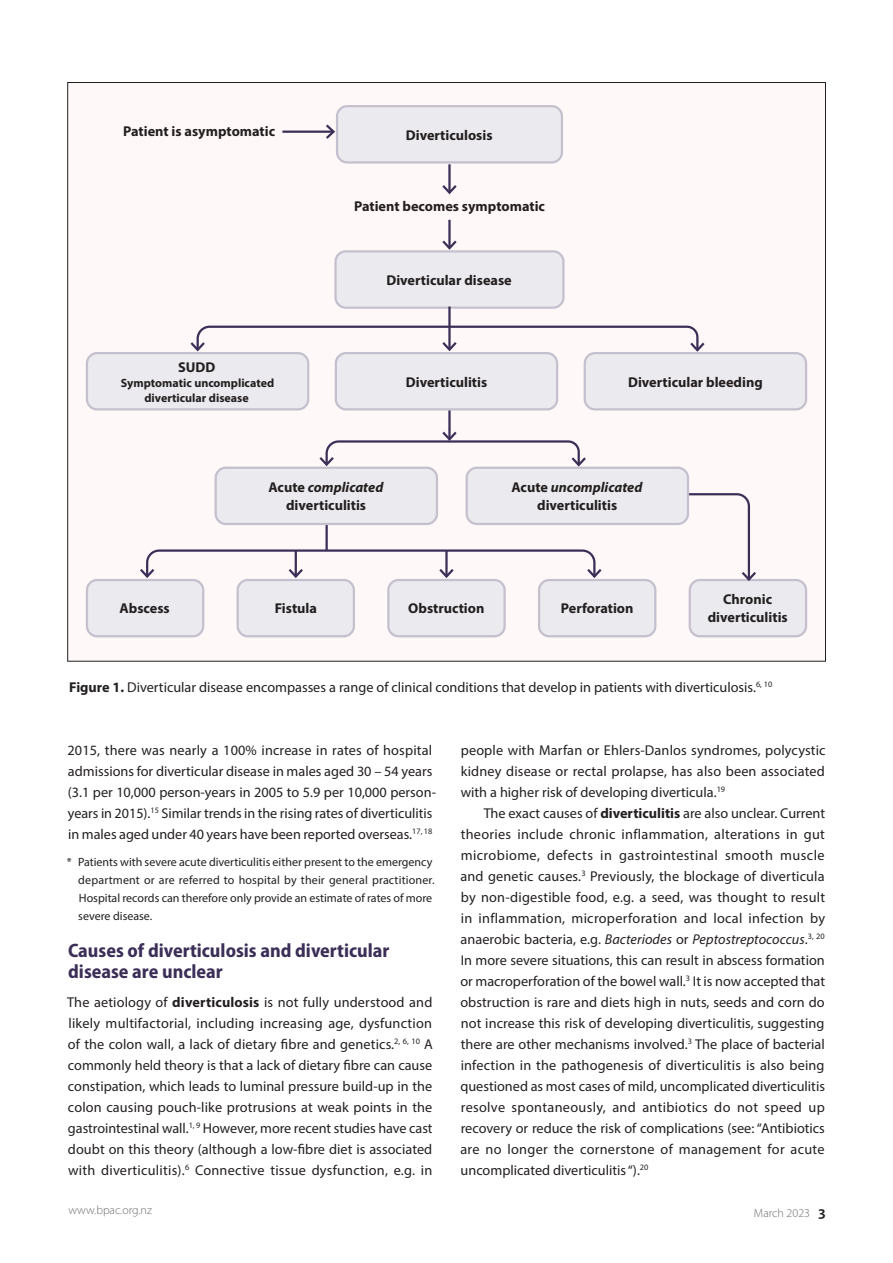
<style>
.page{position:relative;width:893px;height:1263px;background:#fff}
.page>*{position:absolute;margin:0;border:0;box-sizing:border-box;transform-origin:0 0}
.A_head{font:700 semi-condensed 19.5px/21px "Myriad Pro";color:#3b2e57}
.Body-First_Line_Inde{font:14.25px/21px "Myriad Pro";color:#231f20}
.Body{font:14.25px/21px "Myriad Pro";color:#231f20;text-align:justify}
.Body-2{font:700 14.25px/18px "Myriad Pro";color:#231f20;text-align:center}
.Body-3{font:italic 700 14.25px "Myriad Pro";color:#231f20}
.Footnote{font:12px/18px "Myriad Pro";color:#231f20}
.Body-4{font:700 12px/15px "Myriad Pro";color:#231f20;text-align:center}
.t1{font:300 12px "Myriad Pro";color:#6c6d70}
.s1{font-style:normal}
.s2{font-style:italic}
.s3{font-weight:700}
.s4{font-weight:600;font-size:15.75px;color:#231f20}
</style>
<div class="page">
<div style="left:68px;top:82px;width:757px;height:579px;background:#fef8f8"></div>
<div style="left:337px;top:106px;width:225px;height:56px;background:#ebeaee;border-radius:10px"></div>
<div style="left:336px;top:105px;width:227px;height:59px;border:2px solid #c4c0cd;border-radius:10px"></div>
<hr style="left:448px;top:164px;width:3px;height:29px;background:#3b2e57">
<svg style="left:442px;top:183px;width:15px;height:12px"></svg>
<div style="left:336px;top:251px;width:227px;height:57px;background:#ebeaee;border-radius:10px"></div>
<div style="left:334px;top:250px;width:231px;height:59px;border:2px solid #c4c0cd;border-radius:10px"></div>
<div style="left:87px;top:353px;width:221px;height:56px;background:#ebeaee;border-radius:10px"></div>
<div style="left:86px;top:352px;width:223px;height:58px;border:2px solid #c4c0cd;border-radius:10px"></div>
<div style="left:336px;top:353px;width:221px;height:56px;background:#ebeaee;border-radius:10px"></div>
<div style="left:335px;top:352px;width:223px;height:58px;border:2px solid #c4c0cd;border-radius:10px"></div>
<div style="left:585px;top:353px;width:221px;height:56px;background:#ebeaee;border-radius:10px"></div>
<div style="left:584px;top:352px;width:223px;height:58px;border:2px solid #c4c0cd;border-radius:10px"></div>
<div style="left:216px;top:468px;width:221px;height:56px;background:#ebeaee;border-radius:10px"></div>
<div style="left:215px;top:467px;width:223px;height:58px;border:2px solid #c4c0cd;border-radius:10px"></div>
<div style="left:467px;top:468px;width:221px;height:56px;background:#ebeaee;border-radius:10px"></div>
<div style="left:466px;top:467px;width:223px;height:58px;border:2px solid #c4c0cd;border-radius:10px"></div>
<div style="left:87px;top:580px;width:116px;height:56px;background:#ebeaee;border-radius:10px"></div>
<div style="left:86px;top:579px;width:118px;height:58px;border:2px solid #c4c0cd;border-radius:10px"></div>
<div style="left:238px;top:580px;width:116px;height:56px;background:#ebeaee;border-radius:10px"></div>
<div style="left:237px;top:579px;width:118px;height:58px;border:2px solid #c4c0cd;border-radius:10px"></div>
<div style="left:388px;top:580px;width:117px;height:56px;background:#ebeaee;border-radius:10px"></div>
<div style="left:387px;top:579px;width:119px;height:58px;border:2px solid #c4c0cd;border-radius:10px"></div>
<div style="left:539px;top:580px;width:116px;height:56px;background:#ebeaee;border-radius:10px"></div>
<div style="left:538px;top:579px;width:118px;height:58px;border:2px solid #c4c0cd;border-radius:10px"></div>
<div style="left:690px;top:580px;width:116px;height:56px;background:#ebeaee;border-radius:10px"></div>
<div style="left:689px;top:579px;width:118px;height:58px;border:2px solid #c4c0cd;border-radius:10px"></div>
<hr style="left:282px;top:131px;width:51px;height:2px;background:#3b2e57">
<svg style="left:323px;top:122px;width:14px;height:19px"></svg>
<hr style="left:448px;top:220px;width:3px;height:28px;background:#3b2e57">
<svg style="left:440px;top:238px;width:19px;height:13px"></svg>
<hr style="left:448px;top:307px;width:3px;height:43px;background:#3b2e57">
<svg style="left:188px;top:324px;width:519px;height:29px"></svg>
<hr style="left:448px;top:410px;width:3px;height:29px;background:#3b2e57">
<svg style="left:317px;top:429px;width:271px;height:39px"></svg>
<svg style="left:687px;top:492px;width:71px;height:91px"></svg>
<svg style="left:138px;top:549px;width:466px;height:31px"></svg>
<hr style="left:325px;top:525px;width:3px;height:25px;background:#3b2e57">
<p class="Body-2" style="left:123px;top:122px;width:153px">Patient is asymptomatic</p>
<p class="Body-2" style="left:406px;top:125px;width:88px">Diverticulosis</p>
<p class="Body-2" style="left:354px;top:197px;width:192px">Patient becomes symptomatic</p>
<p class="Body-2" style="left:386px;top:271px;width:127px">Diverticular disease</p>
<p class="Body-2" style="left:178px;top:357px;width:39px">SUDD</p>
<p class="Body-4" style="left:121px;top:375px;width:155px">Symptomatic uncomplicated diverticular disease</p>
<p class="Body-2" style="left:406px;top:372px;width:83px">Diverticulitis</p>
<p class="Body-2" style="left:628px;top:372px;width:136px">Diverticular bleeding</p>
<p class="Body-3" style="left:268px;top:478px;width:116px"><span class="s1">Acute</span> complicated</p>
<p class="Body-2" style="left:286px;top:496px;width:81px">diverticulitis</p>
<p class="Body-2" style="left:511px;top:478px;width:132px">Acute <span class="s2">uncomplicated </span>diverticulitis</p>
<p class="Body-2" style="left:120px;top:599px;width:52px">Abscess</p>
<p class="Body-2" style="left:275px;top:599px;width:44px">Fistula</p>
<p class="Body-2" style="left:408px;top:599px;width:78px">Obstruction</p>
<p class="Body-2" style="left:561px;top:599px;width:74px">Perforation</p>
<p class="Body-2" style="left:708px;top:590px;width:81px">Chronic diverticulitis</p>
<p class="Body" style="left:69px;top:676px;width:705px"><span class="s3">Figure 1.</span> Diverticular disease encompasses a range of clinical conditions that develop in patients with diverticulosis.<sup>6,</sup> <sup>10</sup></p>
<p class="Body-First_Line_Inde" style="left:67px;top:739px;width:370px">2015, there was nearly a 100% increase in rates of hospital admissions for diverticular disease in males aged 30 – 54 years (3.1 per 10,000 person-years in 2005 to 5.9 per 10,000 person&shy;years in 2015).<sup>15</sup> Similar trends in the rising rates of diverticulitis in males aged under 40 years have been reported overseas.<sup>17,</sup> <sup>18</sup></p>
<p class="Footnote" style="left:78px;top:852px;width:358px;text-indent:-11px">* Patients with severe acute diverticulitis either present to the emergency department or are referred to hospital by their general practitioner.<br>Hospital records can therefore only provide an estimate of rates of more severe disease.</p>
<p class="A_head" style="left:68px;top:940px;width:323px">Causes of diverticulosis and diverticular disease are unclear</p>
<p class="Body" style="left:67px;top:991px;width:367px">The aetiology of <span class="s3">diverticulosis</span> is not fully understood and likely multifactorial, including increasing age, dysfunction of the colon wall, a lack of dietary fibre and genetics.<sup>2,</sup> <sup>6,</sup> <sup>10</sup> A commonly held theory is that a lack of dietary fibre can cause constipation, which leads to luminal pressure build-up in the colon causing pouch-like protrusions at weak points in the gastrointestinal wall.<sup>1,</sup> <sup>9</sup> However, more recent studies have cast doubt on this theory (although a low-fibre diet is associated with diverticulitis).<sup>6</sup> Connective tissue dysfunction, e.g. in</p>
<p class="Body" style="left:461px;top:739px;width:366px">people with Marfan or Ehlers-Danlos syndromes, polycystic kidney disease or rectal prolapse, has also been associated with a higher risk of developing diverticula.<sup>19</sup></p>
<p class="Body-First_Line_Inde" style="left:460px;top:802px;width:366px;text-align:justify;text-indent:23px">The exact causes of <span class="s3">diverticulitis</span> are also unclear. Current theories include chronic inflammation, alterations in gut microbiome, defects in gastrointestinal smooth muscle and genetic causes.<sup>3</sup> Previously, the blockage of diverticula by non-digestible food, e.g. a seed, was thought to result in inflammation, microperforation and local infection by anaerobic bacteria, e.g. <span class="s2">Bacteriodes</span> or <span class="s2">Peptostreptococcus</span>.<sup>3,</sup> <sup>20<br></sup>In more severe situations, this can result in abscess formation or macroperforation of the bowel wall.<sup>3</sup> It is now accepted that obstruction is rare and diets high in nuts, seeds and corn do not increase this risk of developing diverticulitis, suggesting there are other mechanisms involved.<sup>3</sup> The place of bacterial infection in the pathogenesis of diverticulitis is also being questioned as most cases of mild, uncomplicated diverticulitis resolve spontaneously, and antibiotics do not speed up recovery or reduce the risk of complications (see: “Antibiotics are no longer the cornerstone of management for acute uncomplicated diverticulitis “).<sup>20</sup></p>
<p class="t1" style="left:69px;top:1202px;width:85px">www.bpac.org.nz</p>
<p class="t1" style="left:754px;top:1206px;width:73px">March 2023 <span class="s4">3</span></p>
</div>
